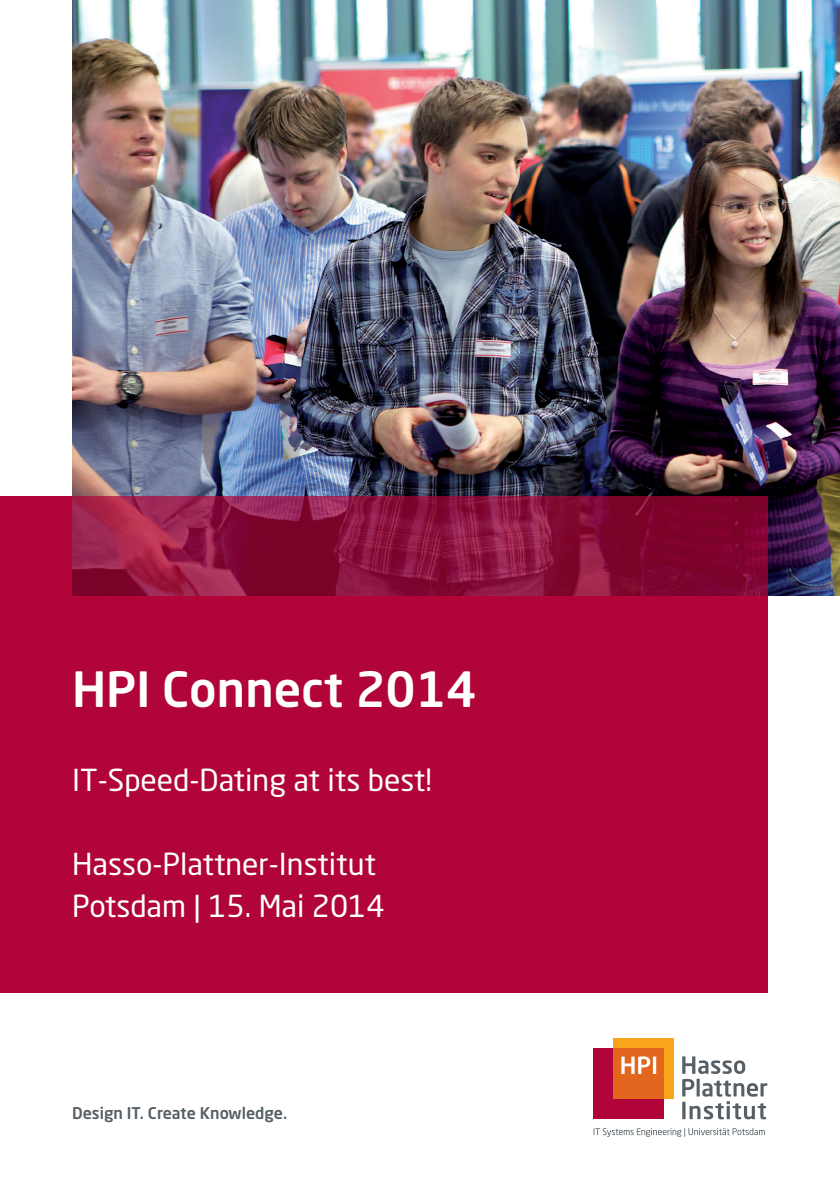
<style>
.page{position:relative;width:840px;height:1191px;background:#fff}
.page>*{position:absolute;margin:0;border:0;box-sizing:border-box;transform-origin:0 0}
.t1{font:500 48px "Neo Sans Std";color:#fff}
.t2{font:30px/42px "Neo Sans Std";color:#fff}
.t3{font:500 16px "Neo Sans Std";color:#555f65}
</style>
<div class="page">
<div style="left:0;top:496px;width:767px;height:496px;background:#b10439"></div>
<img style="left:72px;top:0;width:767px;height:595px">
<svg style="left:593px;top:1128px;width:171px;height:9px"></svg>
<svg style="left:682px;top:1056px;width:84px;height:63px"></svg>
<div style="left:593px;top:1048px;width:70px;height:71px;background:#b10439"></div>
<div style="left:613px;top:1038px;width:60px;height:61px;background:#f9a51b"></div>
<div style="left:613px;top:1048px;width:50px;height:51px;background:#e2661d"></div>
<svg style="left:621px;top:1056px;width:34px;height:18px"></svg>
<svg style="left:72px;top:496px;width:695px;height:100px;background:#8a113b"></svg>
<h1 class="t1" style="left:72px;top:659px;width:405px">HPI Connect 2014</h1>
<p class="t2" style="left:72px;top:759px;width:361px">IT-Speed-Dating at its best!</p>
<p class="t2" style="left:72px;top:843px;width:314px">Hasso-Plattner-Institut<br>Potsdam | 15. Mai 2014</p>
<p class="t3" style="left:72px;top:1103px;width:216px">Design IT. Create Knowledge.</p>
</div>
